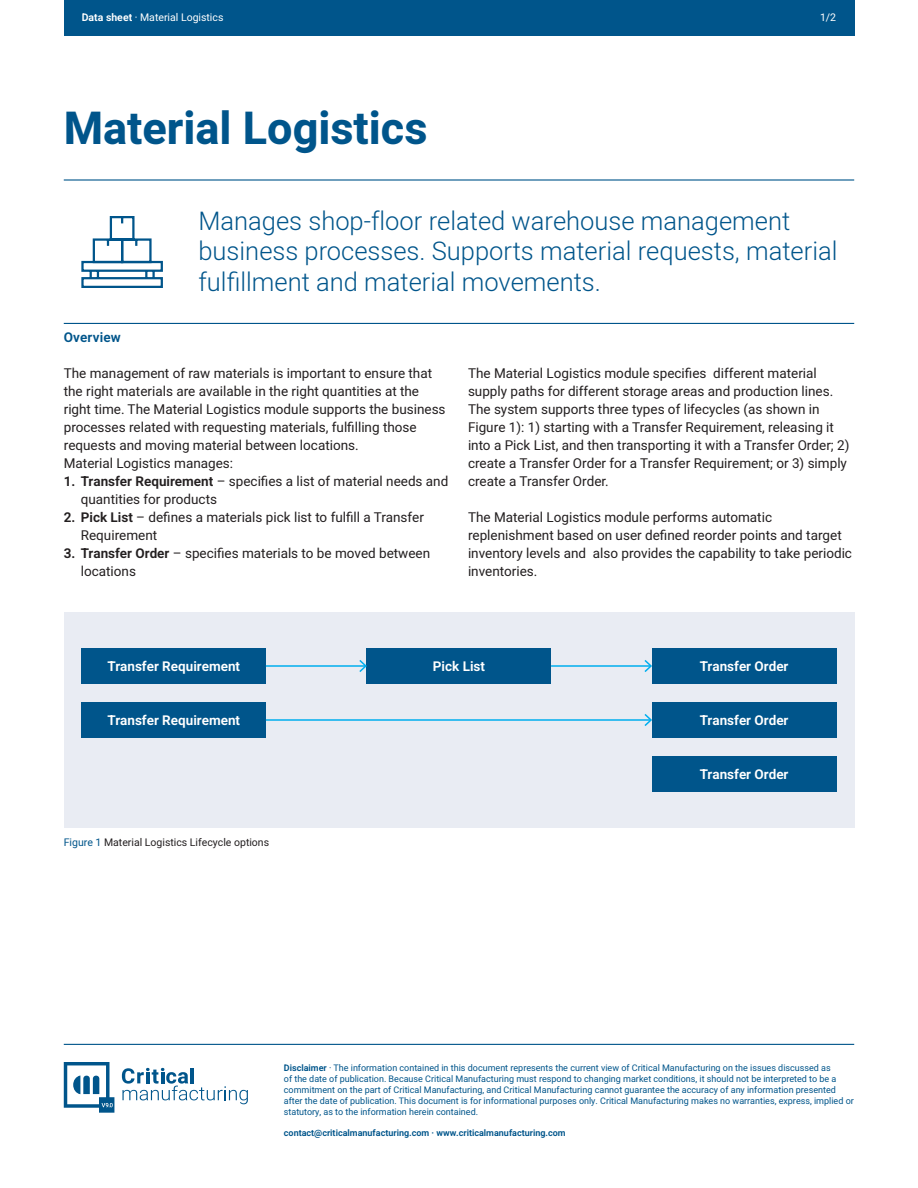
<style>
.page{position:relative;width:918px;height:1188px;background:#fff}
.page>*{position:absolute;margin:0;border:0;box-sizing:border-box;transform-origin:0 0}
.Texto_corrido_9pt_Re{font:700 45px "Heebo";color:#00558b}
.Texto_corrido_9pt_Re-2{font:300 25.5px/30.6px "Heebo";color:#00558b}
.Texto_corrido_9pt_Re-3{font:13.5px/18px "Heebo";color:#231f20}
.Texto_corrido_9pt_Re-4{font:600 13.5px "Heebo";color:#fff}
.Título_pequeno{font:600 13.5px "Heebo";letter-spacing:.01em;color:#00558b}
.Texto_corrido_9pt_Re-5{font:10.5px "Heebo";color:#231f20}
.Texto_corrido_9pt_Re-6{font:10.5px "Heebo";color:#fff}
.t1{font:9px/10.8px "Heebo";color:#00558b}
.t2{font:600 9px "Heebo";color:#00558b}
.s1{font-weight:600}
.s2{color:#00558b}
</style>
<div class="page">
<div style="left:64px;top:0;width:790px;height:36px;background:#00558b"></div>
<svg style="left:122px;top:1068px;width:126px;height:36px"></svg>
<svg style="left:64px;top:1062px;width:50px;height:51px"></svg>
<div style="left:64px;top:612px;width:790px;height:216px;background:#e9ecf3"></div>
<hr style="left:64px;top:323px;width:790px;height:1px;background:#00558b">
<div style="left:82px;top:648px;width:184px;height:36px;background:#00558b"></div>
<div style="left:82px;top:702px;width:184px;height:36px;background:#00558b"></div>
<div style="left:652px;top:648px;width:184px;height:36px;background:#00558b"></div>
<div style="left:652px;top:702px;width:184px;height:36px;background:#00558b"></div>
<div style="left:367px;top:648px;width:184px;height:36px;background:#00558b"></div>
<div style="left:652px;top:756px;width:184px;height:36px;background:#00558b"></div>
<hr style="left:266px;top:665px;width:100px;height:2px;background:#00aeef">
<svg style="left:358px;top:658px;width:9px;height:16px"></svg>
<hr style="left:551px;top:665px;width:100px;height:2px;background:#00aeef">
<svg style="left:643px;top:660px;width:9px;height:12px"></svg>
<hr style="left:266px;top:719px;width:385px;height:2px;background:#00aeef">
<svg style="left:643px;top:714px;width:9px;height:12px"></svg>
<svg style="left:81px;top:216px;width:82px;height:72px"></svg>
<hr style="left:64px;top:1044px;width:790px;height:1px;background:#00558b">
<hr style="left:64px;top:179px;width:790px;height:2px;background:#00558b">
<p class="Texto_corrido_9pt_Re-6" style="left:82px;top:10px;width:143px"><span class="s1">Data sheet</span> · Material Logistics</p>
<p class="Texto_corrido_9pt_Re-6" style="left:820px;top:10px;width:18px">1/2</p>
<p class="Texto_corrido_9pt_Re" style="left:64px;top:97px;width:365px">Material Logistics</p>
<p class="Título_pequeno" style="left:64px;top:328px;width:58px">Overview</p>
<p class="Texto_corrido_9pt_Re-2" style="left:199px;top:205px;width:641px">Manages shop-floor related warehouse management business processes. Supports material requests, material fulfillment and material movements.</p>
<p class="Texto_corrido_9pt_Re-3" style="left:64px;top:364px;width:383px">The management of raw materials is important to ensure that the right materials are available in the right quantities at the right time. The Material Logistics module supports the business processes related with requesting materials, fulfilling those requests and moving material between locations.</p>
<p class="Texto_corrido_9pt_Re-3" style="left:64px;top:454px;width:171px">Material Logistics manages:</p>
<p class="Texto_corrido_9pt_Re-3" style="left:81px;top:472px;width:369px;text-indent:-17px"><span class="s1">1. Transfer Requirement</span> – specifies a list of material needs and quantities for products</p>
<p class="Texto_corrido_9pt_Re-3" style="left:81px;top:508px;width:345px;text-indent:-17px"><span class="s1">2. Pick List</span> – defines a materials pick list to fulfill a Transfer<br>Requirement</p>
<p class="Texto_corrido_9pt_Re-3" style="left:81px;top:544px;width:351px;text-indent:-17px"><span class="s1">3. Transfer Order</span> – specifies materials to be moved between locations</p>
<p class="Texto_corrido_9pt_Re-3" style="left:468px;top:364px;width:383px">The Material Logistics module specifies different material supply paths for different storage areas and production lines.<br>The system supports three types of lifecycles (as shown in Figure 1): 1) starting with a Transfer Requirement, releasing it into a Pick List, and then transporting it with a Transfer Order; 2) create a Transfer Order for a Transfer Requirement; or 3) simply create a Transfer Order.</p>
<p class="Texto_corrido_9pt_Re-3" style="left:468px;top:508px;width:386px">The Material Logistics module performs automatic replenishment based on user defined reorder points and target inventory levels and also provides the capability to take periodic inventories.</p>
<p class="Texto_corrido_9pt_Re-4" style="left:108px;top:657px;width:134px">Transfer Requirement</p>
<p class="Texto_corrido_9pt_Re-4" style="left:108px;top:711px;width:134px">Transfer Requirement</p>
<p class="Texto_corrido_9pt_Re-5" style="left:64px;top:835px;width:207px"><span class="s2">Figure 1</span> Material Logistics Lifecycle options</p>
<p class="Texto_corrido_9pt_Re-4" style="left:433px;top:657px;width:54px">Pick List</p>
<p class="Texto_corrido_9pt_Re-4" style="left:700px;top:657px;width:90px">Transfer Order</p>
<p class="Texto_corrido_9pt_Re-4" style="left:700px;top:711px;width:90px">Transfer Order</p>
<p class="Texto_corrido_9pt_Re-4" style="left:700px;top:765px;width:90px">Transfer Order</p>
<p class="t1" style="left:284px;top:1063px;width:571px"><span class="s1">Disclaimer</span> · The information contained in this document represents the current view of Critical Manufacturing on the issues discussed as<br>of the date of publication. Because Critical Manufacturing must respond to changing market conditions, it should not be interpreted to be a commitment on the part of Critical Manufacturing, and Critical Manufacturing cannot guarantee the accuracy of any information presented after the date of publication. This document is for informational purposes only. Critical Manufacturing makes no warranties, express, implied or statutory, as to the information herein contained.</p>
<p class="t2" style="left:284px;top:1127px;width:283px">contact@criticalmanufacturing.com · www.criticalmanufacturing.com</p>
</div>
